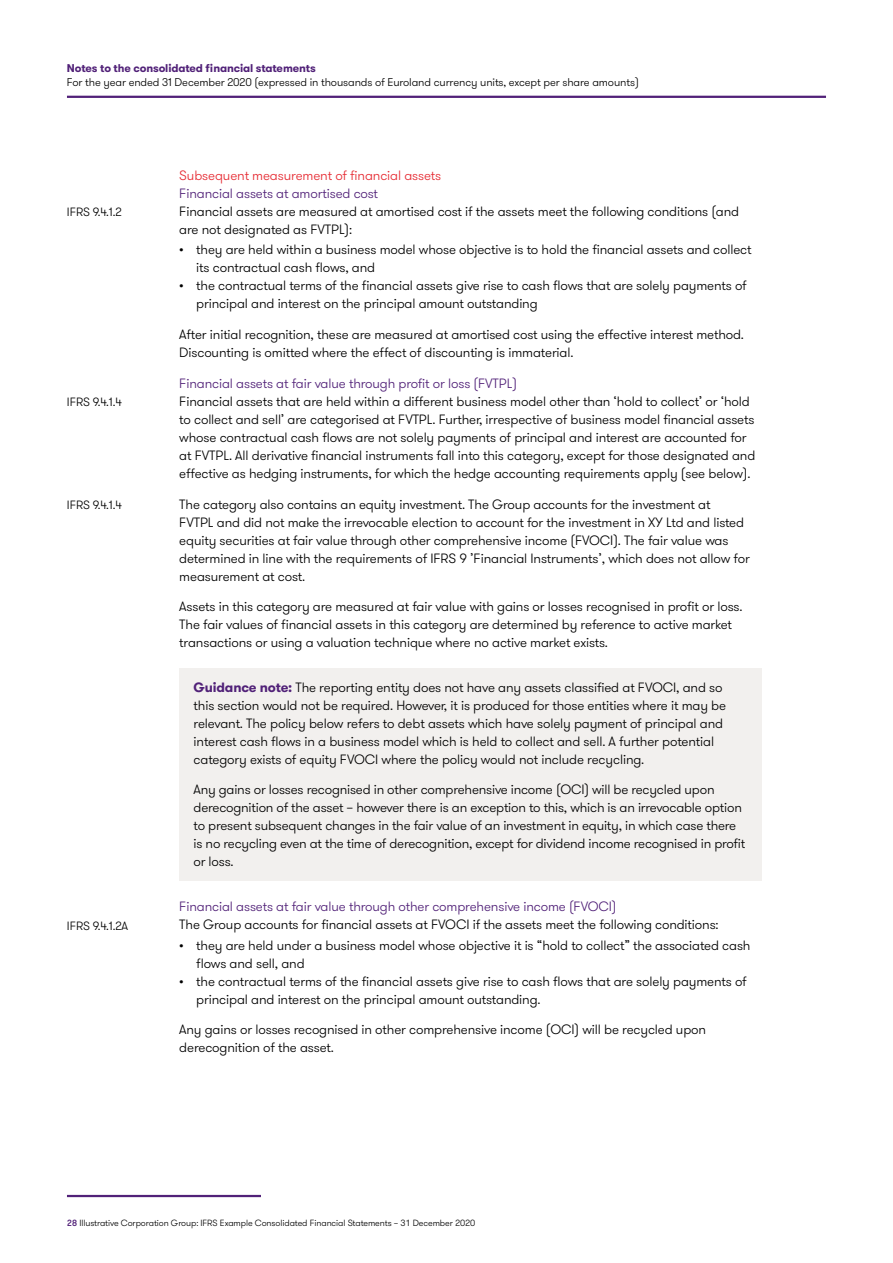
<style>
.page{position:relative;width:893px;height:1263px;background:#fff}
.page>*{position:absolute;margin:0;border:0;box-sizing:border-box;transform-origin:0 0}
.t1{font:300 13.5px/18px "GT Walsheim Pro";letter-spacing:-.01em;color:#000}
.t2{font:300 13.5px "GT Walsheim Pro";letter-spacing:-.01em;color:#512178}
.t3{font:300 13.5px "GT Walsheim Pro";letter-spacing:-.01em;color:#e62a32}
.t4{font:300 12px "GT Walsheim Pro";letter-spacing:-.01em;color:#000}
.t5{font:300 11.25px "GT Walsheim Pro";letter-spacing:-.01em;color:#000}
.t6{font:700 11.25px "GT Walsheim Pro";letter-spacing:-.01em;color:#512178}
.t7{font:300 9px "GT Walsheim Pro";letter-spacing:-.01em;color:#000}
.s1{font-weight:700;color:#512178}
.s2{font-weight:500;color:#512178}
</style>
<div class="page">
<hr style="left:67px;top:1195px;width:194px;height:2px;background:#512178">
<div style="left:179px;top:668px;width:582px;height:213px;background:#f2f0ee"></div>
<hr style="left:67px;top:96px;width:759px;height:2px;background:#512178">
<p class="t6" style="left:67px;top:61px;width:250px">Notes to the consolidated financial statements</p>
<p class="t5" style="left:67px;top:75px;width:573px">For the year ended 31 December 2020 (expressed in thousands of Euroland currency units, except per share amounts)</p>
<p class="t4" style="left:67px;top:205px;width:56px">IFRS 9.4.1.2</p>
<p class="t4" style="left:67px;top:394px;width:56px">IFRS 9.4.1.4</p>
<p class="t4" style="left:67px;top:497px;width:56px">IFRS 9.4.1.4</p>
<p class="t4" style="left:67px;top:918px;width:63px">IFRS 9.4.1.2A</p>
<p class="t3" style="left:179px;top:167px;width:264px">Subsequent measurement of financial assets</p>
<p class="t2" style="left:179px;top:185px;width:200px">Financial assets at amortised cost</p>
<p class="t1" style="left:179px;top:203px;width:561px">Financial assets are measured at amortised cost if the assets meet the following conditions (and are not designated as FVTPL):</p>
<p class="t1" style="left:196px;top:241px;width:557px;text-indent:-17px">• they are held within a business model whose objective is to hold the financial assets and collect its contractual cash flows, and</p>
<p class="t1" style="left:196px;top:277px;width:552px;text-indent:-17px">• the contractual terms of the financial assets give rise to cash flows that are solely payments of principal and interest on the principal amount outstanding</p>
<p class="t1" style="left:179px;top:326px;width:566px">After initial recognition, these are measured at amortised cost using the effective interest method.<br>Discounting is omitted where the effect of discounting is immaterial.</p>
<p class="t2" style="left:179px;top:375px;width:339px">Financial assets at fair value through profit or loss (FVTPL)</p>
<p class="t1" style="left:179px;top:392px;width:578px">Financial assets that are held within a different business model other than ‘hold to collect’ or ‘hold to collect and sell’ are categorised at FVTPL. Further, irrespective of business model financial assets whose contractual cash flows are not solely payments of principal and interest are accounted for at FVTPL. All derivative financial instruments fall into this category, except for those designated and effective as hedging instruments, for which the hedge accounting requirements apply (see below).</p>
<p class="t1" style="left:179px;top:495px;width:572px">The category also contains an equity investment. The Group accounts for the investment at<br>FVTPL and did not make the irrevocable election to account for the investment in XY Ltd and listed equity securities at fair value through other comprehensive income (FVOCI). The fair value was determined in line with the requirements of IFRS 9 ’Financial Instruments’, which does not allow for measurement at cost.</p>
<p class="t1" style="left:179px;top:598px;width:565px">Assets in this category are measured at fair value with gains or losses recognised in profit or loss.<br>The fair values of financial assets in this category are determined by reference to active market transactions or using a valuation technique where no active market exists.</p>
<p class="t1" style="left:194px;top:678px;width:534px"><span class="s1">Guidance note:</span> The reporting entity does not have any assets classified at FVOCI, and so this section would not be required. However, it is produced for those entities where it may be relevant. The policy below refers to debt assets which have solely payment of principal and interest cash flows in a business model which is held to collect and sell. A further potential category exists of equity FVOCI where the policy would not include recycling.</p>
<p class="t1" style="left:194px;top:781px;width:553px">Any gains or losses recognised in other comprehensive income (OCI) will be recycled upon derecognition of the asset – however there is an exception to this, which is an irrevocable option to present subsequent changes in the fair value of an investment in equity, in which case there is no recycling even at the time of derecognition, except for dividend income recognised in profit or loss.</p>
<p class="t2" style="left:179px;top:898px;width:439px">Financial assets at fair value through other comprehensive income (FVOCI)</p>
<p class="t1" style="left:179px;top:916px;width:541px">The Group accounts for financial assets at FVOCI if the assets meet the following conditions:</p>
<p class="t1" style="left:196px;top:936px;width:556px;text-indent:-17px">• they are held under a business model whose objective it is “hold to collect” the associated cash flows and sell, and</p>
<p class="t1" style="left:196px;top:972px;width:552px;text-indent:-17px">• the contractual terms of the financial assets give rise to cash flows that are solely payments of principal and interest on the principal amount outstanding.</p>
<p class="t1" style="left:179px;top:1021px;width:528px">Any gains or losses recognised in other comprehensive income (OCI) will be recycled upon derecognition of the asset.</p>
<p class="t7" style="left:67px;top:1217px;width:410px"><span class="s2">28</span> Illustrative Corporation Group: IFRS Example Consolidated Financial Statements – 31 December 2020</p>
</div>
